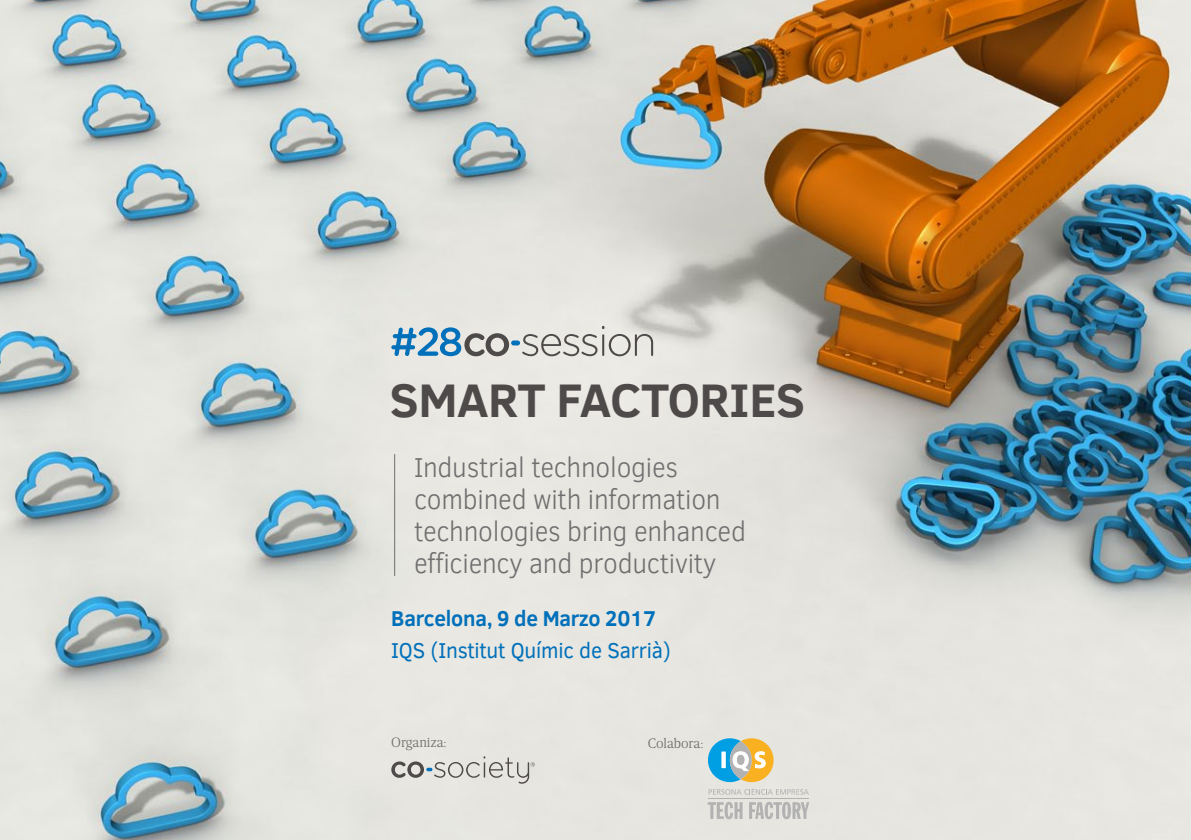
<style>
.page{position:relative;width:1191px;height:840px;background:#fff}
.page>*{position:absolute;margin:0;border:0;box-sizing:border-box;transform-origin:0 0}
.t1{font:700 48.2px "Clear Sans";letter-spacing:-.01em;color:#4e4a4a}
.t2{font:300 28px/32px "Clear Sans";letter-spacing:-.01em;color:#706f6f;scale:.95 1}
.t3{font:22px "Clear Sans";letter-spacing:-.01em;color:#0070ba;scale:.95 1}
.t4{font:700 22px "Clear Sans";letter-spacing:-.01em;color:#0070ba;scale:.95 1}
.t5{font:300 14px "Breve News";letter-spacing:-.01em;color:#706f6f}
</style>
<div class="page">
<img style="left:0;top:0;width:1191px;height:839px">
<svg style="left:391px;top:327px;width:118px;height:29px"></svg>
<div style="left:511px;top:340px;width:9px;height:5px;background:#0070ba;border-radius:2px"></div>
<svg style="left:522px;top:326px;width:131px;height:30px"></svg>
<svg style="left:708px;top:737px;width:65px;height:44px"></svg>
<svg style="left:708px;top:788px;width:101px;height:6px"></svg>
<svg style="left:707px;top:801px;width:102px;height:17px"></svg>
<hr style="left:708px;top:797px;width:101px;height:1px;background:#b3b2b2">
<svg style="left:391px;top:755px;width:144px;height:28px"></svg>
<hr style="left:394px;top:454px;width:1px;height:121px;background:#706f6f">
<h1 class="t1" style="left:390px;top:364px;width:416px">SMART FACTORIES</h1>
<p class="t2" style="left:414px;top:451px;width:351px">Industrial technologies combined with information technologies bring enhanced efficiency and productivity</p>
<p class="t4" style="left:391px;top:602px;width:280px">Barcelona, 9 de Marzo 2017</p>
<p class="t3" style="left:391px;top:635px;width:296px">IQS (Institut Químic de Sarrià)</p>
<p class="t5" style="left:391px;top:734px;width:57px">Organiza:</p>
<p class="t5" style="left:648px;top:734px;width:57px">Colabora:</p>
</div>
